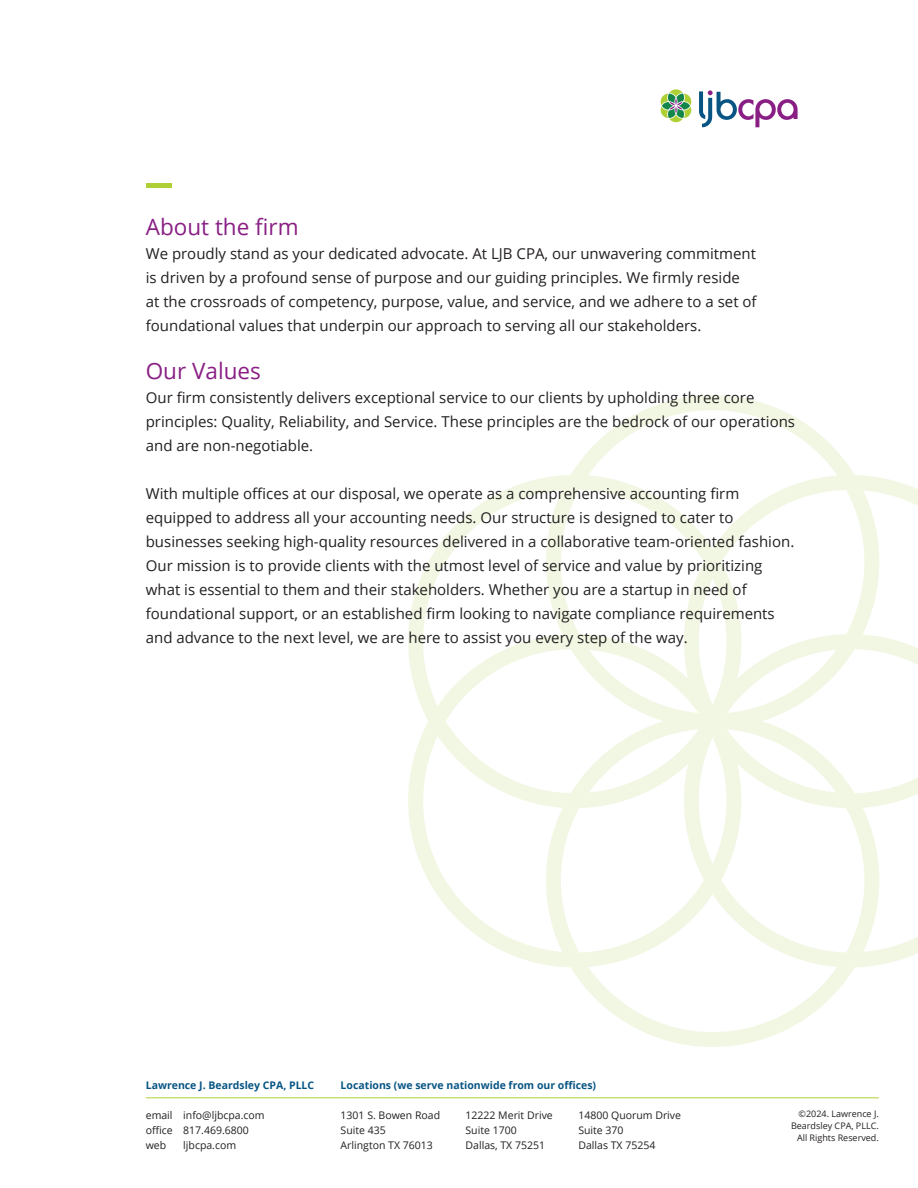
<style>
.page{position:relative;width:918px;height:1188px;background:#fff}
.page>*{position:absolute;margin:0;border:0;box-sizing:border-box;transform-origin:0 0}
.t1{font:22.5px "Open Sans";color:#891f84}
.t2{font:15px/24px "Open Sans";color:#231f20}
.t3{font:10.5px/15px "Open Sans";color:#231f20}
.t4{font:700 10.5px "Open Sans";color:#085584}
.t5{font:9px/12px "Open Sans";color:#231f20;text-align:right}
</style>
<div class="page">
<svg style="left:408px;top:395px;width:510px;height:652px"></svg>
<div style="left:146px;top:183px;width:26px;height:5px;background:#aed036"></div>
<hr style="left:146px;top:1097px;width:733px;height:1px;background:#aed036">
<svg style="left:660px;top:89px;width:32px;height:34px"></svg>
<svg style="left:699px;top:90px;width:99px;height:37px"></svg>
<h1 class="t1" style="left:146px;top:211px;width:154px">About the firm</h1>
<p class="t2" style="left:146px;top:241px;width:612px">We proudly stand as your dedicated advocate. At LJB CPA, our unwavering commitment is driven by a profound sense of purpose and our guiding principles. We firmly reside at the crossroads of competency, purpose, value, and service, and we adhere to a set of foundational values that underpin our approach to serving all our stakeholders.</p>
<h1 class="t1" style="left:146px;top:362px;width:117px">Our Values</h1>
<p class="t2" style="left:146px;top:385px;width:651px">Our firm consistently delivers exceptional service to our clients by upholding three core principles: Quality, Reliability, and Service. These principles are the bedrock of our operations and are non-negotiable.</p>
<p class="t2" style="left:146px;top:481px;width:650px">With multiple offices at our disposal, we operate as a comprehensive accounting firm equipped to address all your accounting needs. Our structure is designed to cater to businesses seeking high-quality resources delivered in a collaborative team-oriented fashion.<br>Our mission is to provide clients with the utmost level of service and value by prioritizing what is essential to them and their stakeholders. Whether you are a startup in need of foundational support, or an established firm looking to navigate compliance requirements and advance to the next level, we are here to assist you every step of the way.</p>
<p class="t4" style="left:146px;top:1081px;width:170px">Lawrence J. Beardsley CPA, PLLC</p>
<p class="t3" style="left:146px;top:1108px;width:120px">email info@ljbcpa.com office 817.469.6800 web</p>
<p class="t3" style="left:183px;top:1138px;width:54px">ljbcpa.com</p>
<p class="t4" style="left:341px;top:1077px;width:257px">Locations (we serve nationwide from our offices)</p>
<p class="t3" style="left:341px;top:1107px;width:101px">1301 S. Bowen Road<br>Suite 435<br>Arlington TX 76013</p>
<p class="t3" style="left:466px;top:1107px;width:89px">12222 Merit Drive<br>Suite 1700<br>Dallas, TX 75251</p>
<p class="t3" style="left:578px;top:1107px;width:104px">14800 Quorum Drive<br>Suite 370<br>Dallas TX 75254</p>
<p class="t5" style="left:791px;top:1108px;width:89px">©2024. Lawrence J.<br>Beardsley CPA, PLLC.<br>All Rights Reserved.</p>
</div>
